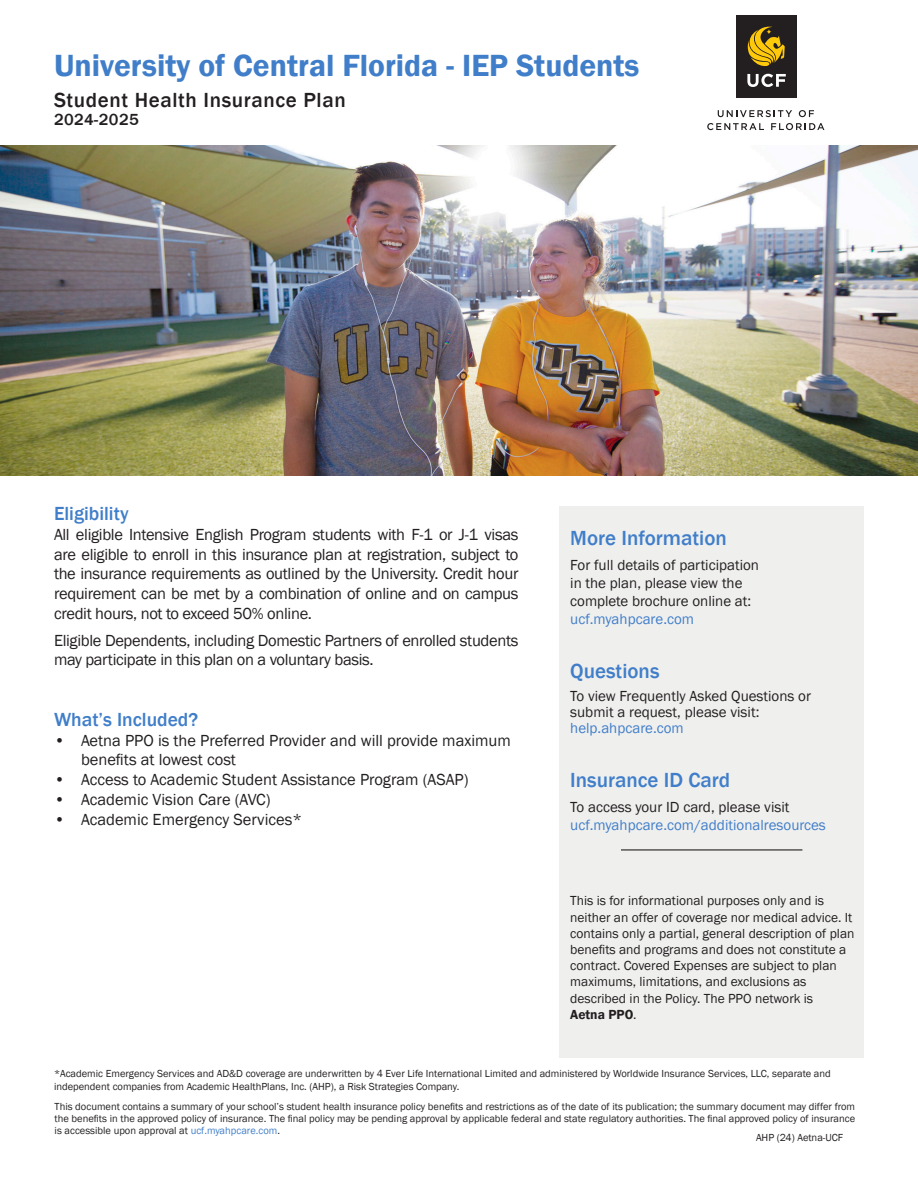
<style>
.page{position:relative;width:918px;height:1188px;background:#fff}
.page>*{position:absolute;margin:0;border:0;box-sizing:border-box;transform-origin:0 0}
.t1{font:600 31.5px "Franklin Gothic";color:#407ec9}
.Body_-_Heading__blue{font:500 21px "Franklin Gothic";color:#407ec9}
.t2{font:500 21px "Franklin Gothic";letter-spacing:.03em;color:#231f20}
.t3{font:500 19.5px "Franklin Gothic";color:#407ec9}
.t4{font:16.5px/19.8px "Franklin Gothic";letter-spacing:-.015em;color:#231f20}
.t5{font:500 16.5px "Franklin Gothic";letter-spacing:.03em;color:#231f20}
.t6{font:15px "Franklin Gothic";color:#231f20}
.t7{font:15px "Franklin Gothic";color:#407ec9}
.t8{font:13.5px/16.2px "Franklin Gothic";color:#231f20}
.t9{font:600 13.5px "Franklin Gothic";color:#231f20}
.t10{font:10.5px/12px "Franklin Gothic";color:#231f20;text-align:justify}
.s1{font-weight:400}
.s2{color:#407ec9}
</style>
<div class="page">
<div style="left:559px;top:506px;width:305px;height:552px;background:#efefee"></div>
<img style="left:0;top:145px;width:918px;height:331px">
<hr style="left:621px;top:849px;width:181px;height:1px;background:#231f20">
<div style="left:736px;top:16px;width:61px;height:82px;background:#231f20"></div>
<svg style="left:747px;top:74px;width:39px;height:13px"></svg>
<svg style="left:748px;top:26px;width:37px;height:40px"></svg>
<svg style="left:718px;top:110px;width:74px;height:7px"></svg>
<svg style="left:799px;top:110px;width:15px;height:7px"></svg>
<svg style="left:707px;top:123px;width:57px;height:7px"></svg>
<svg style="left:771px;top:123px;width:53px;height:7px"></svg>
<p class="t1" style="left:54px;top:46px;width:587px">University of Central Florida - IEP Students</p>
<p class="t2" style="left:54px;top:87px;width:293px">Student Health Insurance Plan</p>
<p class="t5" style="left:54px;top:109px;width:86px">2024-2025</p>
<p class="t3" style="left:54px;top:501px;width:76px">Eligibility</p>
<p class="t4" style="left:54px;top:525px;width:466px;text-align:justify">All eligible Intensive English Program students with F-1 or J-1 visas are eligible to enroll in this insurance plan at registration, subject to the insurance requirements as outlined by the University. Credit hour requirement can be met by a combination of online and on campus credit hours, not to exceed 50% online.</p>
<p class="t4" style="left:54px;top:631px;width:466px">Eligible Dependents, including Domestic Partners of enrolled students may participate in this plan on a voluntary basis.</p>
<p class="t3" style="left:54px;top:707px;width:146px">What’s Included?</p>
<p class="t4" style="left:81px;top:730px;width:431px;text-indent:-27px">• Aetna PPO is the Preferred Provider and will provide maximum benefits at lowest cost</p>
<p class="t4" style="left:54px;top:770px;width:416px">• Access to Academic Student Assistance Program (ASAP)</p>
<p class="t4" style="left:54px;top:790px;width:218px">• Academic Vision Care (AVC)</p>
<p class="t4" style="left:54px;top:810px;width:250px">• Academic Emergency Services*</p>
<p class="Body_-_Heading__blue" style="left:570px;top:525px;width:158px">More Information</p>
<p class="t6" style="left:570px;top:555px;width:190px">For full details of participation</p>
<p class="t6" style="left:570px;top:573px;width:174px">in the plan, please view the</p>
<p class="t6" style="left:570px;top:591px;width:183px">complete brochure online at:</p>
<p class="t7" style="left:570px;top:609px;width:125px">ucf.myahpcare.com</p>
<p class="Body_-_Heading__blue" style="left:570px;top:658px;width:91px">Questions</p>
<p class="t6" style="left:570px;top:686px;width:242px">To view Frequently Asked Questions or</p>
<p class="t6" style="left:570px;top:702px;width:191px">submit a request, please visit:</p>
<p class="t7" style="left:570px;top:719px;width:115px">help.ahpcare.com</p>
<p class="Body_-_Heading__blue" style="left:570px;top:767px;width:162px">Insurance ID Card</p>
<p class="t6" style="left:570px;top:797px;width:221px">To access your ID card, please visit</p>
<p class="t7" style="left:570px;top:815px;width:257px">ucf.myahpcare.com/additionalresources</p>
<p class="t8" style="left:570px;top:893px;width:255px">This is for informational purposes only and is</p>
<p class="t8" style="left:570px;top:909px;width:286px">neither an offer of coverage nor medical advice. It contains only a partial, general description of plan benefits and programs and does not constitute a contract. Covered Expenses are subject to plan</p>
<p class="t8" style="left:570px;top:974px;width:238px">maximums, limitations, and exclusions as</p>
<p class="t8" style="left:570px;top:990px;width:244px">described in the Policy. The PPO network is</p>
<p class="t9" style="left:570px;top:1006px;width:68px">Aetna PPO<span class="s1">.</span></p>
<p class="t10" style="left:54px;top:1068px;width:778px">*Academic Emergency Services and AD&amp;D coverage are underwritten by 4 Ever Life International Limited and administered by Worldwide Insurance Services, LLC, separate and</p>
<p class="t10" style="left:54px;top:1081px;width:407px">independent companies from Academic HealthPlans, Inc. (AHP), a Risk Strategies Company.</p>
<p class="t10" style="left:55px;top:1101px;width:802px">This document contains a summary of your school’s student health insurance policy benefits and restrictions as of the date of its publication; the summary document may differ from the benefits in the approved policy of insurance. The final policy may be pending approval by applicable federal and state regulatory authorities. The final approved policy of insurance is accessible upon approval at <span class="s2">ucf.myahpcare.com</span>.</p>
<p class="t10" style="left:756px;top:1132px;width:89px">AHP (24) Aetna-UCF</p>
</div>
